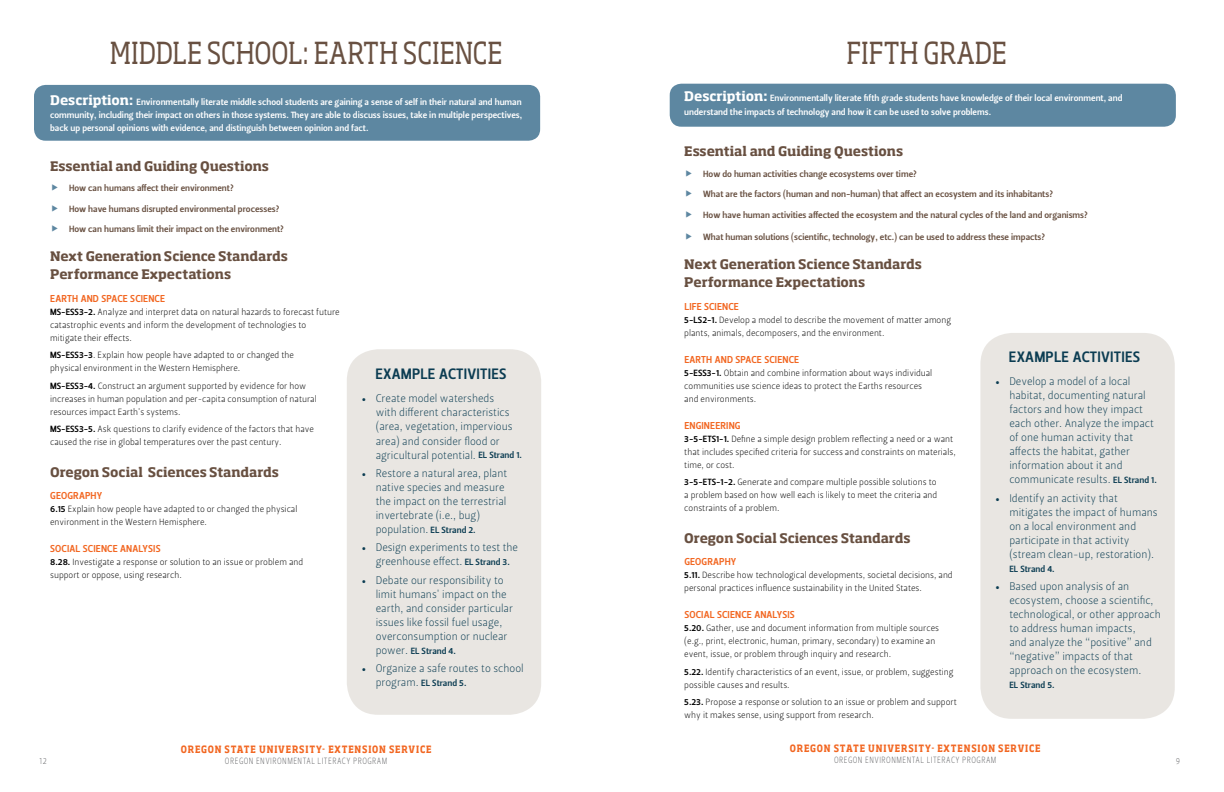
<style>
.page{position:relative;width:1224px;height:792px;background:#fff}
.page>*{position:absolute;margin:0;border:0;box-sizing:border-box;transform-origin:0 0}
.t1{font:30px "Soho Std";color:#685041;scale:.83 1}
.t2{font:15px "Leitura Sans Grot 3";letter-spacing:.015em;color:#0b3c52}
.t3{font:700 13px/18px "Soho Std";letter-spacing:-.005em;color:#685041}
.t4{font:11px/14px "Leitura Sans Grot 1";color:#0b3c52}
.t5{font:10px "Leitura Sans Grot 3";letter-spacing:.015em;color:#f26722}
.t6{font:700 10px "Soho Std";letter-spacing:.1em;color:#f26722;scale:.83 1}
.t7{font:9px/13px "Leitura Sans Grot 1";color:#000}
.t8{font:9px/13px "Leitura Sans Grot 3";color:#fff;text-align:justify}
.t9{font:9px "Leitura Sans Grot 3";color:#685041}
.t10{font:9px "Leitura Sans Grot 1";letter-spacing:.065em;color:#636466;scale:.83 1}
.t11{font:9px "Leitura Sans Grot 3";color:#0b3c52}
.s1{font-family:"Soho Std";font-weight:700;font-size:13px}
.s2{font-family:"Leitura Sans Grot 3"}
.s3{font-family:"Minion Pro"}
.s4{font-family:"Leitura Sans Grot 3";font-size:9px}
.s5{font-family:"Leitura Sans Grot 1";font-size:11px}
</style>
<div class="page">
<div style="left:34px;top:85px;width:506px;height:56px;background:#5d87a1;border-radius:12px"></div>
<div style="left:347px;top:349px;width:194px;height:366px;background:#e9e6e2;border-radius:32px"></div>
<div style="left:670px;top:84px;width:506px;height:43px;background:#5d87a1;border-radius:12px"></div>
<div style="left:980px;top:333px;width:195px;height:386px;background:#e9e6e2;border-radius:32px"></div>
<h1 class="t1" style="left:110px;top:34px;width:474px">MIDDLE SCHOOL: EARTH SCIENCE</h1>
<p class="t8" style="left:50px;top:96px;width:474px"><span class="s1">Description:</span> Environmentally literate middle school students are gaining a sense of self in their natural and human community, including their impact on others in those systems. They are able to discuss issues, take in multiple perspectives, back up personal opinions with evidence, and distinguish between opinion and fact.</p>
<h3 class="t3" style="left:50px;top:156px;width:220px">Essential and Guiding Questions</h3>
<p class="t9" style="left:69px;top:182px;width:166px">How can humans affect their environment?</p>
<p class="t9" style="left:69px;top:202px;width:212px">How have humans disrupted environmental processes?</p>
<p class="t9" style="left:69px;top:223px;width:217px">How can humans limit their impact on the environment?</p>
<h3 class="t3" style="left:50px;top:247px;width:239px">Next Generation Science Standards<br>Performance Expectations</h3>
<p class="t5" style="left:50px;top:292px;width:116px">EARTH AND SPACE SCIENCE</p>
<p class="t7" style="left:50px;top:305px;width:291px"><span class="s2">MS-ESS3-2.</span> Analyze and interpret data on natural hazards to forecast future catastrophic events and inform the development of technologies to mitigate their effects.</p>
<p class="t7" style="left:50px;top:349px;width:245px"><span class="s2">MS-ESS3-3</span>. Explain how people have adapted to or changed the physical environment in the Western Hemisphere.</p>
<p class="t7" style="left:50px;top:379px;width:268px"><span class="s2">MS-ESS3-4.</span> Construct an argument supported by evidence for how increases in human population and per-capita consumption of natural resources impact Earth's systems.</p>
<p class="t7" style="left:50px;top:423px;width:265px"><span class="s2">MS-ESS3-5.</span> Ask questions to clarify evidence of the factors that have caused the rise in global temperatures over the past century.</p>
<h3 class="t3" style="left:50px;top:463px;width:230px">Oregon Social Sciences Standards</h3>
<p class="t5" style="left:50px;top:489px;width:54px">GEOGRAPHY</p>
<p class="t7" style="left:50px;top:503px;width:249px"><span class="s2">6.15</span> Explain how people have adapted to or changed the physical environment in the Western Hemisphere.</p>
<p class="t5" style="left:50px;top:542px;width:112px">SOCIAL SCIENCE ANALYSIS</p>
<p class="t7" style="left:50px;top:556px;width:255px"><span class="s2">8.28.</span> Investigate a response or solution to an issue or problem and support or oppose, using research.</p>
<h2 class="t2" style="left:375px;top:364px;width:133px">EXAMPLE ACTIVITIES</h2>
<p class="t4" style="left:376px;top:392px;width:148px;text-indent:-14px"><span class="s3">•</span> Create model watersheds<br>with different characteristics (area, vegetation, impervious area) and consider flood or agricultural potential. <span class="s4">EL Strand 1.</span></p>
<p class="t4" style="left:376px;top:466px;width:133px;text-indent:-14px"><span class="s3">•</span> Restore a natural area, plant native species and measure the impact on the terrestrial invertebrate (i.e., bug) population. <span class="s4">EL Strand 2.</span></p>
<p class="t4" style="left:362px;top:541px;width:158px;text-align:center"><span class="s3">•</span> Design experiments to test the greenhouse effect. <span class="s4">EL Strand 3.</span></p>
<p class="t4" style="left:376px;top:573px;width:139px;text-indent:-14px"><span class="s3">•</span> Debate our responsibility to limit humans' impact on the earth, and consider particular issues like fossil fuel usage, overconsumption or nuclear</p>
<p class="t11" style="left:376px;top:645px;width:82px"><span class="s5">power.</span> EL Strand 4.</p>
<p class="t4" style="left:362px;top:662px;width:163px"><span class="s3">•</span> Organize a safe routes to school</p>
<p class="t11" style="left:376px;top:677px;width:92px"><span class="s5">program.</span> EL Strand 5.</p>
<p class="t6" style="left:181px;top:743px;width:303px">OREGON STATE UNIVERSITY- EXTENSION SERVICE</p>
<p class="t10" style="left:40px;top:755px;width:10px">12</p>
<p class="t10" style="left:225px;top:755px;width:197px">OREGON ENVIRONMENTAL LITERACY PROGRAM</p>
<h1 class="t1" style="left:847px;top:34px;width:194px">FIFTH GRADE</h1>
<p class="t8" style="left:684px;top:91px;width:440px;line-height:14px"><span class="s1">Description:</span> Environmentally literate fifth grade students have knowledge of their local environment, and understand the impacts of technology and how it can be used to solve problems.</p>
<h3 class="t3" style="left:684px;top:142px;width:220px">Essential and Guiding Questions</h3>
<p class="t9" style="left:703px;top:167px;width:215px">How do human activities change ecosystems over time?</p>
<p class="t9" style="left:703px;top:188px;width:352px">What are the factors (human and non-human) that affect an ecosystem and its inhabitants?</p>
<p class="t9" style="left:703px;top:208px;width:386px">How have human activities affected the ecosystem and the natural cycles of the land and organisms?</p>
<p class="t9" style="left:703px;top:231px;width:344px">What human solutions (scientific, technology, etc.) can be used to address these impacts?</p>
<h3 class="t3" style="left:684px;top:255px;width:239px">Next Generation Science Standards<br>Performance Expectations</h3>
<p class="t5" style="left:684px;top:300px;width:56px">LIFE SCIENCE</p>
<p class="t7" style="left:684px;top:313px;width:268px"><span class="s2">5-LS2-1.</span> Develop a model to describe the movement of matter among plants, animals, decomposers, and the environment.</p>
<p class="t5" style="left:684px;top:353px;width:116px">EARTH AND SPACE SCIENCE</p>
<p class="t7" style="left:684px;top:366px;width:250px"><span class="s2">5-ESS3-1.</span> Obtain and combine information about ways individual communities use science ideas to protect the Earths resources and environments.</p>
<p class="t5" style="left:684px;top:419px;width:58px">ENGINEERING</p>
<p class="t7" style="left:684px;top:432px;width:273px"><span class="s2">3-5-ETS1-1.</span> Define a simple design problem reflecting a need or a want that includes specified criteria for success and constraints on materials, time, or cost.</p>
<p class="t7" style="left:684px;top:476px;width:254px;text-align:justify"><span class="s2">3-5-ETS-1-2.</span> Generate and compare multiple possible solutions to a problem based on how well each is likely to meet the criteria and constraints of a problem.</p>
<h3 class="t3" style="left:684px;top:529px;width:228px">Oregon Social Sciences Standards</h3>
<p class="t5" style="left:684px;top:555px;width:54px">GEOGRAPHY</p>
<p class="t7" style="left:684px;top:569px;width:270px"><span class="s2">5.11.</span> Describe how technological developments, societal decisions, and personal practices influence sustainability in the United States.</p>
<p class="t5" style="left:684px;top:608px;width:112px">SOCIAL SCIENCE ANALYSIS</p>
<p class="t7" style="left:684px;top:622px;width:256px"><span class="s2">5.20.</span> Gather, use and document information from multiple sources (e.g., print, electronic, human, primary, secondary) to examine an event, issue, or problem through inquiry and research.</p>
<p class="t7" style="left:684px;top:665px;width:271px"><span class="s2">5.22.</span> Identify characteristics of an event, issue, or problem, suggesting possible causes and results.</p>
<p class="t7" style="left:684px;top:696px;width:274px"><span class="s2">5.23.</span> Propose a response or solution to an issue or problem and support why it makes sense, using support from research.</p>
<h2 class="t2" style="left:1009px;top:347px;width:133px">EXAMPLE ACTIVITIES</h2>
<p class="t4" style="left:1009px;top:375px;width:149px;text-indent:-14px"><span class="s3">•</span> Develop a model of a local habitat, documenting natural factors and how they impact each other. Analyze the impact of one human activity that affects the habitat, gather information about it and communicate results. <span class="s4">EL Strand 1.</span></p>
<p class="t4" style="left:1009px;top:491px;width:150px;text-indent:-14px"><span class="s3">•</span> Identify an activity that mitigates the impact of humans on a local environment and participate in that activity (stream clean-up, restoration).</p>
<p class="t11" style="left:1009px;top:563px;width:47px">EL Strand 4.</p>
<p class="t4" style="left:1009px;top:580px;width:153px;text-indent:-14px"><span class="s3">•</span> Based upon analysis of an ecosystem, choose a scientific, technological, or other approach to address human impacts,<br>and analyze the “positive” and “negative” impacts of that approach on the ecosystem.</p>
<p class="t11" style="left:1009px;top:679px;width:47px">EL Strand 5.</p>
<p class="t6" style="left:790px;top:742px;width:303px">OREGON STATE UNIVERSITY- EXTENSION SERVICE</p>
<p class="t10" style="left:834px;top:754px;width:197px">OREGON ENVIRONMENTAL LITERACY PROGRAM</p>
<p class="t10" style="left:1176px;top:754px;width:7px">9</p>
</div>
